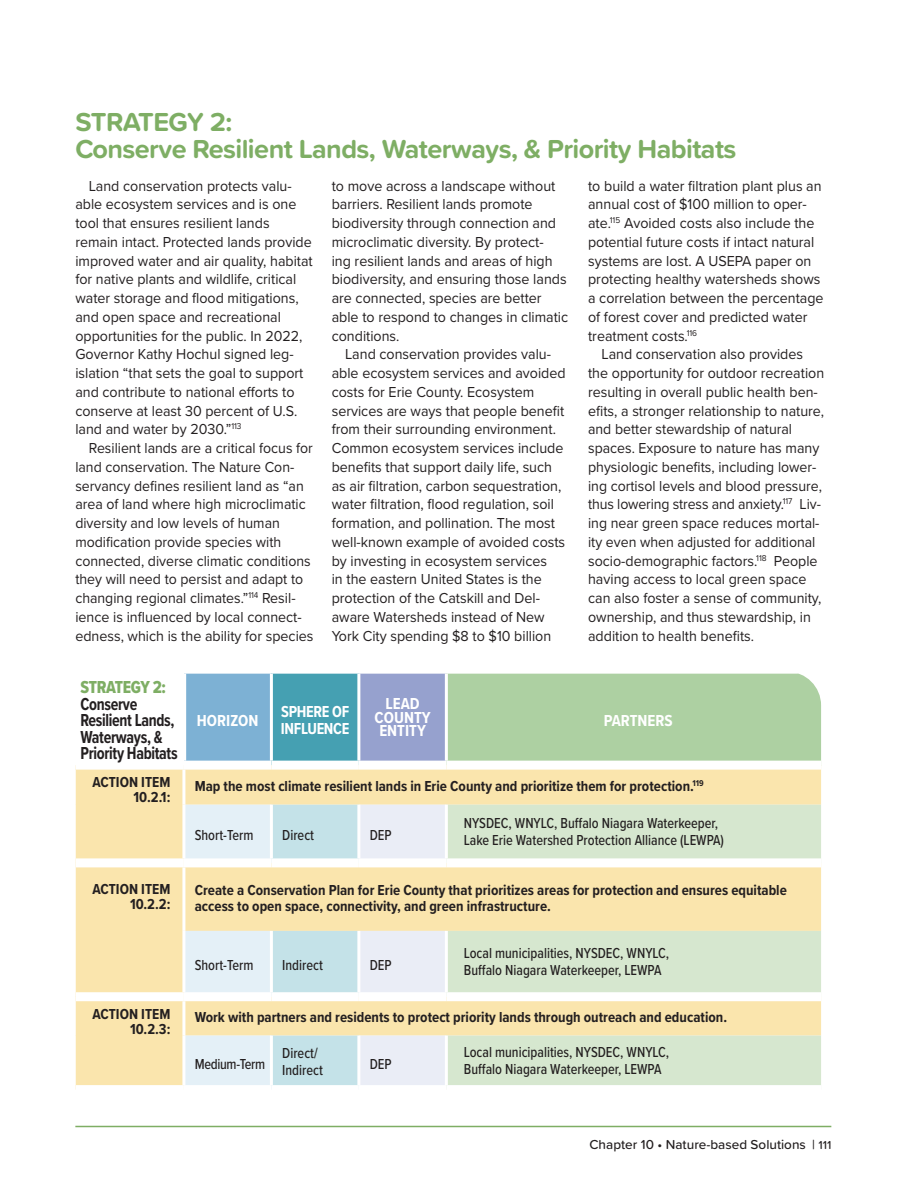
<style>
.page{position:relative;width:918px;height:1188px;background:#fff}
.page>*{position:absolute;margin:0;border:0;box-sizing:border-box;transform-origin:0 0}
.t1{font:700 27px/27px "Proxima Soft";letter-spacing:-.02em;color:#7eae64}
.t2{font:700 18px/16.5px "Proxima Nova Cond";letter-spacing:-.02em;color:#231f20;scale:.89 1}
.t3{font:18px "Proxima Nova Cond Extrabld";letter-spacing:-.02em;color:#7eae64;scale:.95 1}
.t4{font:700 16.5px/13.8px "Proxima Nova Cond";color:#fff;text-align:center}
.t5{font:700 16.5px/16.8px "Proxima Nova Cond";letter-spacing:-.02em;color:#fff;scale:.96 1}
.t6{font:15px/18.8px "Proxima Nova";color:#231f20;scale:.95 1}
.t7{font:15px/18.8px "Proxima Nova";color:#231f20;scale:.94 1}
.t8{font:700 15px/15px "Proxima Nova Cond";color:#231f20;text-align:right}
.t9{font:500 15px/16.5px "Proxima Nova Cond";color:#231f20;scale:.95 1}
.t10{font:500 15px "Proxima Nova Cond";letter-spacing:-.02em;color:#231f20;scale:.95 1}
.t11{font:500 13.5px "Proxima Soft";color:#231f20}
.s1{font-size:12px}
</style>
<div class="page">
<hr style="left:75px;top:1126px;width:756px;height:1px;background:#7eae64">
<div style="left:184px;top:673px;width:87px;height:92px;background:#7db1d4"></div>
<div style="left:271px;top:673px;width:88px;height:92px;background:#45a0b2"></div>
<div style="left:359px;top:673px;width:87px;height:92px;background:#96a1ce"></div>
<div style="left:446px;top:673px;width:375px;height:92px;background:#add0a2"></div>
<div style="left:76px;top:770px;width:745px;height:315px;background:#fae5ad"></div>
<svg style="left:185px;top:805px;width:261px;height:280px;background:#e7e8d7"></svg>
<svg style="left:446px;top:805px;width:375px;height:280px;background:#e3e6c2"></svg>
<hr style="left:182px;top:674px;width:4px;height:87px;background:#fff">
<hr style="left:182px;top:672px;width:89px;height:2px;background:#fff">
<hr style="left:271px;top:672px;width:88px;height:2px;background:#fff">
<hr style="left:359px;top:672px;width:87px;height:2px;background:#fff">
<hr style="left:446px;top:672px;width:375px;height:2px;background:#fff">
<hr style="left:270px;top:931px;width:3px;height:61px;background:#fff">
<hr style="left:357px;top:931px;width:3px;height:61px;background:#fff">
<hr style="left:445px;top:931px;width:3px;height:61px;background:#fff">
<hr style="left:270px;top:805px;width:3px;height:53px;background:#fff">
<hr style="left:357px;top:805px;width:3px;height:53px;background:#fff">
<hr style="left:445px;top:805px;width:3px;height:53px;background:#fff">
<hr style="left:270px;top:674px;width:3px;height:87px;background:#fff">
<hr style="left:357px;top:674px;width:3px;height:87px;background:#fff">
<hr style="left:445px;top:674px;width:3px;height:87px;background:#fff">
<div style="left:184px;top:761px;width:87px;height:9px;background:#fff"></div>
<div style="left:271px;top:761px;width:88px;height:9px;background:#fff"></div>
<div style="left:359px;top:761px;width:87px;height:9px;background:#fff"></div>
<div style="left:446px;top:761px;width:375px;height:9px;background:#fff"></div>
<hr style="left:270px;top:1036px;width:3px;height:49px;background:#fff">
<hr style="left:357px;top:1036px;width:3px;height:49px;background:#fff">
<hr style="left:445px;top:1036px;width:3px;height:49px;background:#fff">
<hr style="left:182px;top:770px;width:3px;height:35px;background:#fff">
<hr style="left:182px;top:805px;width:3px;height:53px;background:#fff">
<hr style="left:182px;top:931px;width:3px;height:61px;background:#fff">
<hr style="left:182px;top:1036px;width:3px;height:49px;background:#fff">
<div style="left:76px;top:858px;width:108px;height:9px;background:#fff"></div>
<div style="left:76px;top:992px;width:108px;height:9px;background:#fff"></div>
<hr style="left:182px;top:867px;width:3px;height:64px;background:#fff">
<div style="left:184px;top:858px;width:87px;height:9px;background:#fff"></div>
<div style="left:271px;top:858px;width:88px;height:9px;background:#fff"></div>
<div style="left:359px;top:858px;width:87px;height:9px;background:#fff"></div>
<div style="left:446px;top:858px;width:375px;height:9px;background:#fff"></div>
<hr style="left:182px;top:1001px;width:3px;height:35px;background:#fff">
<div style="left:184px;top:992px;width:87px;height:9px;background:#fff"></div>
<div style="left:271px;top:992px;width:88px;height:9px;background:#fff"></div>
<div style="left:359px;top:992px;width:87px;height:9px;background:#fff"></div>
<div style="left:446px;top:992px;width:375px;height:9px;background:#fff"></div>
<h1 class="t1" style="left:75px;top:108px;width:663px">STRATEGY 2:<br>Conserve Resilient Lands, Waterways, &amp; Priority Habitats</h1>
<p class="t6" style="left:75px;top:176px;width:251px;text-indent:13px">Land conservation protects valu&shy;able ecosystem services and is one tool that ensures resilient lands remain intact. Protected lands provide improved water and air quality, habitat for native plants and wildlife, critical water storage and flood mitigations, and open space and recreational opportunities for the public. In 2022, Governor Kathy Hochul signed leg&shy;islation “that sets the goal to support and contribute to national efforts to conserve at least 30 percent of U.S. land and water by 2030.”<sup>113</sup></p>
<p class="t7" style="left:75px;top:438px;width:255px;text-indent:14px">Resilient lands are a critical focus for land conservation. The Nature Con&shy;servancy defines resilient land as “an area of land where high microclimatic diversity and low levels of human modification provide species with connected, diverse climatic conditions they will need to persist and adapt to changing regional climates.”<sup>114</sup> Resil&shy;ience is influenced by local connect&shy;edness, which is the ability for species</p>
<p class="t6" style="left:588px;top:176px;width:249px">to build a water filtration plant plus an annual cost of $100 million to oper&shy;ate.<sup>115</sup> Avoided costs also include the potential future costs if intact natural systems are lost. A USEPA paper on protecting healthy watersheds shows a correlation between the percentage of forest cover and predicted water treatment costs.<sup>116</sup></p>
<p class="t6" style="left:588px;top:344px;width:250px;text-indent:13px">Land conservation also provides the opportunity for outdoor recreation resulting in overall public health ben&shy;efits, a stronger relationship to nature, and better stewardship of natural spaces. Exposure to nature has many physiologic benefits, including lower&shy;ing cortisol levels and blood pressure, thus lowering stress and anxiety.<sup>117</sup> Liv&shy;ing near green space reduces mortal&shy;ity even when adjusted for additional socio-demographic factors.<sup>118</sup> People having access to local green space can also foster a sense of community, ownership, and thus stewardship, in addition to health benefits.</p>
<p class="t6" style="left:332px;top:176px;width:250px">to move across a landscape without barriers. Resilient lands promote biodiversity through connection and microclimatic diversity. By protect-<br>ing resilient lands and areas of high biodiversity, and ensuring those lands are connected, species are better able to respond to changes in climatic conditions.</p>
<p class="t6" style="left:332px;top:344px;width:248px;text-indent:13px">Land conservation provides valu&shy;able ecosystem services and avoided costs for Erie County. Ecosystem services are ways that people benefit from their surrounding environment.<br>Common ecosystem services include benefits that support daily life, such as air filtration, carbon sequestration, water filtration, flood regulation, soil formation, and pollination. The most well-known example of avoided costs by investing in ecosystem services<br>in the eastern United States is the protection of the Catskill and Del&shy;aware Watersheds instead of New York City spending $8 to $10 billion</p>
<p class="t3" style="left:80px;top:674px;width:92px">STRATEGY 2:</p>
<p class="t2" style="left:80px;top:695px;width:111px">Conserve<br>Resilient Lands,<br>Waterways, &amp;<br>Priority Habitats</p>
<p class="t4" style="left:197px;top:713px;width:63px">HORIZON</p>
<p class="t5" style="left:281px;top:703px;width:73px">SPHERE OF<br>INFLUENCE</p>
<p class="t4" style="left:375px;top:696px;width:58px">LEAD<br>COUNTY<br>ENTITY</p>
<p class="t4" style="left:604px;top:713px;width:71px">PARTNERS</p>
<p class="t8" style="left:93px;top:775px;width:79px">ACTION ITEM<br>10.2.1:</p>
<p class="t8" style="left:195px;top:778px;width:510px">Map the most climate resilient lands in Erie County and prioritize them for protection.<sup>119</sup></p>
<p class="t9" style="left:195px;top:826px;width:63px">Short-Term</p>
<p class="t9" style="left:282px;top:826px;width:35px">Direct</p>
<p class="t9" style="left:370px;top:826px;width:25px">DEP</p>
<p class="t9" style="left:464px;top:815px;width:275px">NYSDEC, WNYLC, Buffalo Niagara Waterkeeper,<br>Lake Erie Watershed Protection Alliance (LEWPA)</p>
<p class="t8" style="left:93px;top:881px;width:79px">ACTION ITEM<br>10.2.2:</p>
<p class="t8" style="left:195px;top:881px;width:594px;line-height:16.5px;text-align:left">Create a Conservation Plan for Erie County that prioritizes areas for protection and ensures equitable access to open space, connectivity, and green infrastructure.</p>
<p class="t9" style="left:195px;top:956px;width:63px">Short-Term</p>
<p class="t9" style="left:282px;top:956px;width:44px">Indirect</p>
<p class="t9" style="left:370px;top:956px;width:25px">DEP</p>
<p class="t9" style="left:464px;top:945px;width:218px">Local municipalities, NYSDEC, WNYLC,<br>Buffalo Niagara Waterkeeper, LEWPA</p>
<p class="t8" style="left:93px;top:1006px;width:79px">ACTION ITEM<br>10.2.3:</p>
<p class="t8" style="left:195px;top:1009px;width:534px">Work with partners and residents to protect priority lands through outreach and education.</p>
<p class="t10" style="left:195px;top:1052px;width:76px">Medium-Term</p>
<p class="t9" style="left:282px;top:1044px;width:44px">Direct/<br>Indirect</p>
<p class="t9" style="left:370px;top:1055px;width:25px">DEP</p>
<p class="t9" style="left:464px;top:1044px;width:218px">Local municipalities, NYSDEC, WNYLC,<br>Buffalo Niagara Waterkeeper, LEWPA</p>
<p class="t11" style="left:590px;top:1134px;width:243px">Chapter 10 • Nature-based Solutions | <span class="s1">111</span></p>
</div>
